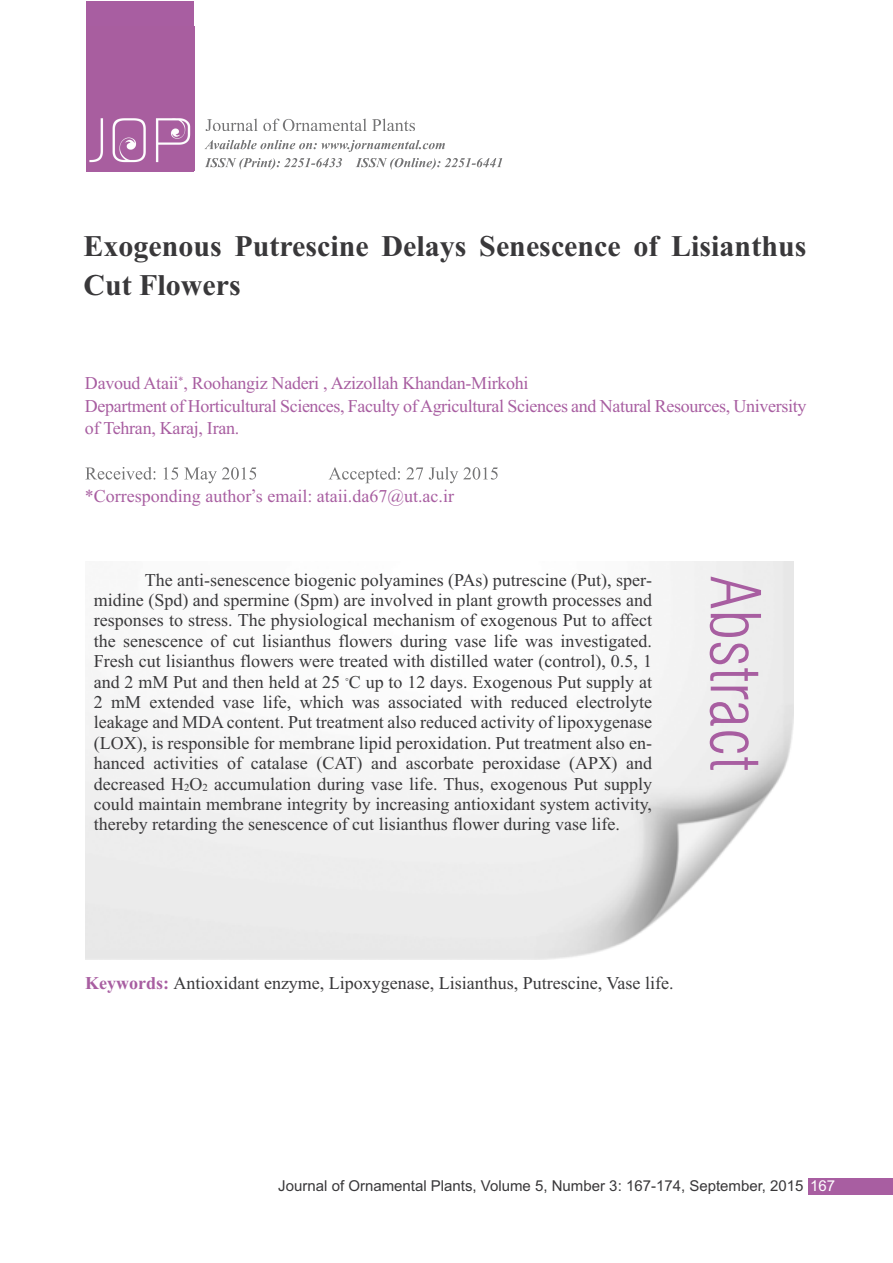
<style>
.page{position:relative;width:893px;height:1263px;background:#fff}
.page>*{position:absolute;margin:0;border:0;box-sizing:border-box;transform-origin:0 0}
.t1{font:300 condensed 67.5px "Swiss 721 BT";color:#a85ea1}
.t2{font:700 30px/39px "Times New Roman";color:#39383a}
.t3{font:18px/20.4px "Times New Roman";color:#39383a;text-align:justify}
.t4{font:18px/22.5px "Times New Roman";letter-spacing:-.015em;color:#a85ea1}
.t5{font:15px "Arial";color:#39383a}
.s1{font-size:10.8px}
.s2{font-weight:700;color:#a85ea1}
.s3{color:#fff}
</style>
<div class="page">
<div style="left:808px;top:1178px;width:84px;height:16px;background:#a85ea1"></div>
<svg style="left:85px;top:467px;width:79px;height:13px"></svg>
<svg style="left:206px;top:119px;width:52px;height:12px"></svg>
<svg style="left:204px;top:140px;width:47px;height:9px"></svg>
<svg style="left:205px;top:158px;width:56px;height:12px"></svg>
<div style="left:87px;top:1px;width:107px;height:171px;background:#a85ea1"></div>
<img style="left:89px;top:118px;width:102px;height:45px">
<img style="left:85px;top:562px;width:708px;height:398px">
<h2 class="t2" style="left:83px;top:227px;width:724px">Exogenous Putrescine Delays Senescence of Lisianthus<br>Cut Flowers</h2>
<p class="t4" style="left:85px;top:372px;width:723px">Davoud Ataii<sup>*</sup>, Roohangiz Naderi , Azizollah Khandan-Mirkohi<br>Department of Horticultural Sciences, Faculty ofAgricultural Sciences and Natural Resources, University of Tehran, Karaj, Iran.</p>
<p class="t4" style="left:85px;top:484px;width:370px">*Corresponding author s email: ataii.da67@ut.ac.ir</p>
<p class="t4" style="left:251px;top:474px;width:6px">,</p>
<p class="t3" style="left:94px;top:569px;width:560px;text-indent:51px">The anti-senescence biogenic polyamines (PAs) putrescine (Put), sper&shy;midine (Spd) and spermine (Spm) are involved in plant growth processes and responses to stress. The physiological mechanism of exogenous Put to affect the senescence of cut lisianthus flowers during vase life was investigated.<br>Fresh cut lisianthus flowers were treated with distilled water (control), 0.5, 1 and 2 mM Put and then held at 25 <sup>◦</sup>C up to 12 days. Exogenous Put supply at 2 mM extended vase life, which was associated with reduced electrolyte leakage and MDA content. Put treatment also reduced activity of lipoxygenase (LOX), is responsible for membrane lipid peroxidation. Put treatment also en&shy;hanced activities of catalase (CAT) and ascorbate peroxidase (APX) and decreased H<span class="s1">2</span>O<span class="s1">2</span> accumulation during vase life. Thus, exogenous Put supply could maintain membrane integrity by increasing antioxidant system activity, thereby retarding the senescence of cut lisianthus flower during vase life.</p>
<h1 class="t1" style="left:773px;top:575px;width:197px;rotate:90deg">Abstract</h1>
<p class="t3" style="left:85px;top:972px;width:590px"><span class="s2">Keywords:</span> Antioxidant enzyme, Lipoxygenase, Lisianthus, Putrescine, Vase life.</p>
<p class="t5" style="left:278px;top:1177px;width:558px">Journal of Ornamental Plants, Volume 5, Number 3: 167-174, September, 2015 <span class="s3">167</span></p>
</div>
